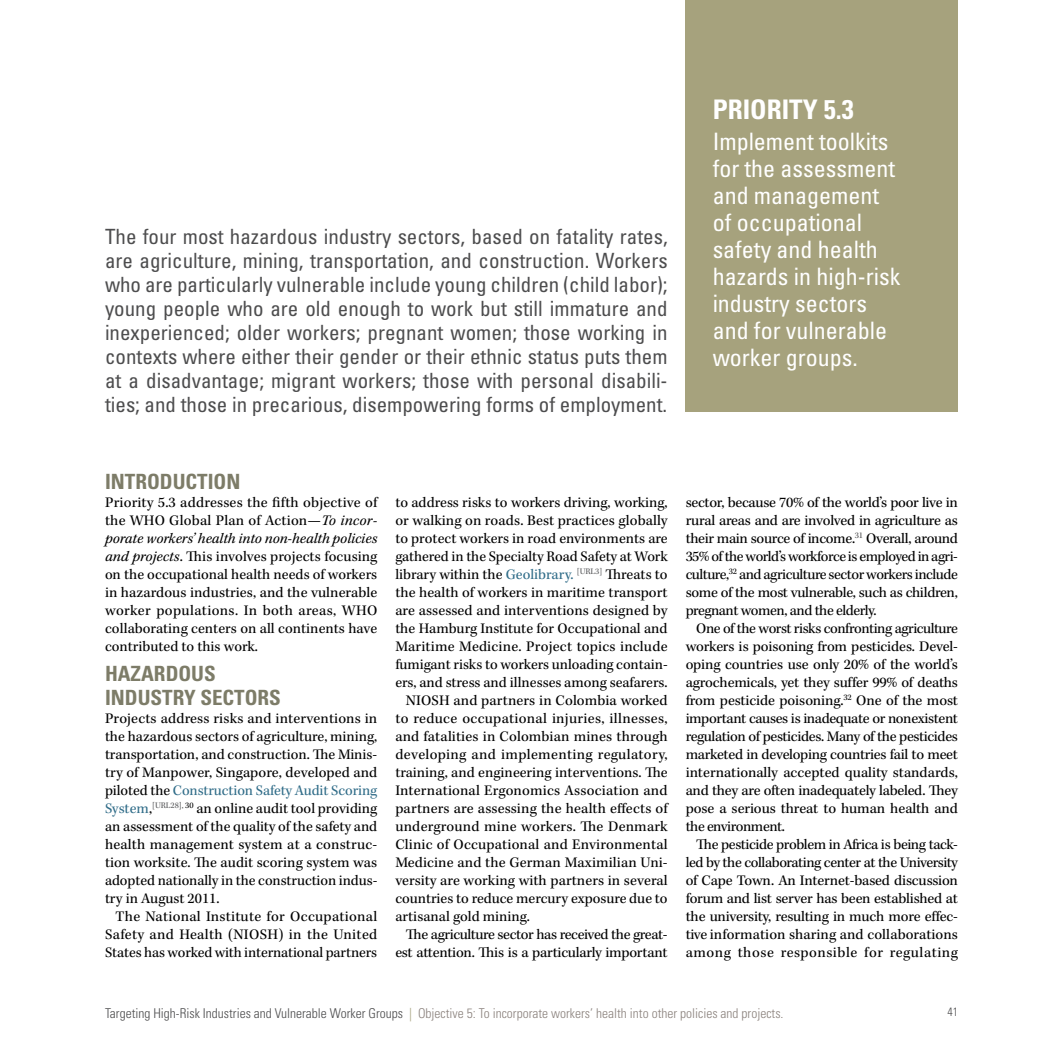
<style>
.page{position:relative;width:1063px;height:1063px;background:#fff}
.page>*{position:absolute;margin:0;border:0;box-sizing:border-box;transform-origin:0 0}
.H3__Priority{font:700 condensed 27px "Univers LT Std";color:#fff}
.P3__Priority{font:condensed 24px/27px "Univers LT Std";color:#fff}
.P4__Callout{font:condensed 21px/24px "Univers LT Std";color:#4d4d4e;text-align:justify}
.H4b__no_span{font:700 condensed 21px/24px "Univers LT Std";color:#7d7c68}
.H4__span{font:700 condensed 21px "Univers LT Std";color:#7d7c68}
.P1b__indent{font:15px/18px "Kepler Std";letter-spacing:-.005em;color:#000;text-align:justify}
.P1a__no_indent{font:15px/18px "Kepler Std";color:#000;text-align:justify}
.t1{font:300 condensed 13.5px "Univers LT Std";color:#8b827d}
.t2{font:300 condensed 12px "Univers LT Std";color:#4d4d4e}
.s1{font-style:italic}
.s2{color:#316d89}
.s3{color:#4d4d4e}
.s4{color:#a6a27d}
</style>
<div class="page">
<div style="left:686px;top:0;width:272px;height:412px;background:#a6a27d"></div>
<p class="P4__Callout" style="left:105px;top:224px;width:564px">The four most hazardous industry sectors, based on fatality rates, are agriculture, mining, transportation, and construction. Workers who are particularly vulnerable include young children (child labor); young people who are old enough to work but still immature and inexperienced; older workers; pregnant women; those working in contexts where either their gender or their ethnic status puts them at a disadvantage; migrant workers; those with personal disabili&shy;ties; and those in precarious, disempowering forms of employment.</p>
<h3 class="H3__Priority" style="left:713px;top:92px;width:143px">PRIORITY 5.3</h3>
<p class="P3__Priority" style="left:713px;top:128px;width:189px">Implement toolkits for the assessment and management of occupational safety and health hazards in high-risk industry sectors and for vulnerable worker groups.</p>
<p class="H4__span" style="left:105px;top:469px;width:137px">INTRODUCTION</p>
<p class="P1a__no_indent" style="left:105px;top:494px;width:274px">Priority 5.3 addresses the fifth objective of the WHO Global Plan of Action—<span class="s1">To incor&shy;porate workers’ health into non-health policies and projects</span>. This involves projects focusing on the occupational health needs of workers in hazardous industries, and the vulnerable worker populations. In both areas, WHO collaborating centers on all continents have contributed to this work.</p>
<p class="H4b__no_span" style="left:105px;top:661px;width:177px">HAZARDOUS<br>INDUSTRY SECTORS</p>
<p class="P1a__no_indent" style="left:105px;top:710px;width:274px">Projects address risks and interventions in the hazardous sectors of agriculture, mining, transportation, and construction. The Minis&shy;try of Manpower, Singapore, developed and piloted the <span class="s2">Construction Safety Audit Scoring System</span>,<sup>[URL28],</sup> <sup>30</sup> an online audit tool providing an assessment of the quality of the safety and health management system at a construc&shy;tion worksite. The audit scoring system was adopted nationally in the construction indus&shy;try in August 2011.</p>
<p class="P1b__indent" style="left:105px;top:908px;width:274px;text-indent:10px">The National Institute for Occupational Safety and Health (NIOSH) in the United States has worked with international partners</p>
<p class="P1b__indent" style="left:395px;top:494px;width:274px">to address risks to workers driving, working, or walking on roads. Best practices globally to protect workers in road environments are gathered in the Specialty Road Safety at Work library within the <span class="s2">Geolibrary.</span> <sup>[URL3]</sup> Threats to the health of workers in maritime transport are assessed and interventions designed by the Hamburg Institute for Occupational and Maritime Medicine. Project topics include fumigant risks to workers unloading contain&shy;ers, and stress and illnesses among seafarers.</p>
<p class="P1b__indent" style="left:395px;top:692px;width:274px;text-indent:10px">NIOSH and partners in Colombia worked to reduce occupational injuries, illnesses, and fatalities in Colombian mines through developing and implementing regulatory, training, and engineering interventions. The International Ergonomics Association and partners are assessing the health effects of underground mine workers. The Denmark Clinic of Occupational and Environmental Medicine and the German Maximilian Uni&shy;versity are working with partners in several countries to reduce mercury exposure due to artisanal gold mining.</p>
<p class="P1b__indent" style="left:395px;top:926px;width:274px;text-align:right">The agriculture sector has received the great&shy;est attention. This is a particularly important</p>
<p class="P1b__indent" style="left:686px;top:494px;width:274px">sector, because 70% of the world’s poor live in rural areas and are involved in agriculture as their main source of income.<sup>31</sup> Overall, around 35% of the world’s workforce is employed in agri&shy;culture,<sup>32</sup> and agriculture sector workers include some of the most vulnerable, such as children, pregnant women, and the elderly.</p>
<p class="P1b__indent" style="left:686px;top:620px;width:274px;text-indent:10px">One of the worst risks confronting agriculture workers is poisoning from pesticides. Devel&shy;oping countries use only 20% of the world’s agrochemicals, yet they suffer 99% of deaths from pesticide poisoning.<sup>32</sup> One of the most important causes is inadequate or nonexistent regulation of pesticides. Many of the pesticides marketed in developing countries fail to meet internationally accepted quality standards, and they are often inadequately labeled. They pose a serious threat to human health and the environment.</p>
<p class="P1b__indent" style="left:686px;top:836px;width:274px;text-indent:10px">The pesticide problem in Africa is being tack&shy;led by the collaborating center at the University of Cape Town. An Internet-based discussion forum and list server has been established at the university, resulting in much more effec&shy;tive information sharing and collaborations among those responsible for regulating</p>
<p class="t1" style="left:105px;top:1005px;width:680px"><span class="s3">Targeting High-Risk Industries and Vulnerable Worker Groups</span> <span class="s4">|</span> Objective 5: To incorporate workers’ health into other policies and projects.</p>
<p class="t2" style="left:947px;top:1004px;width:12px">41</p>
</div>
